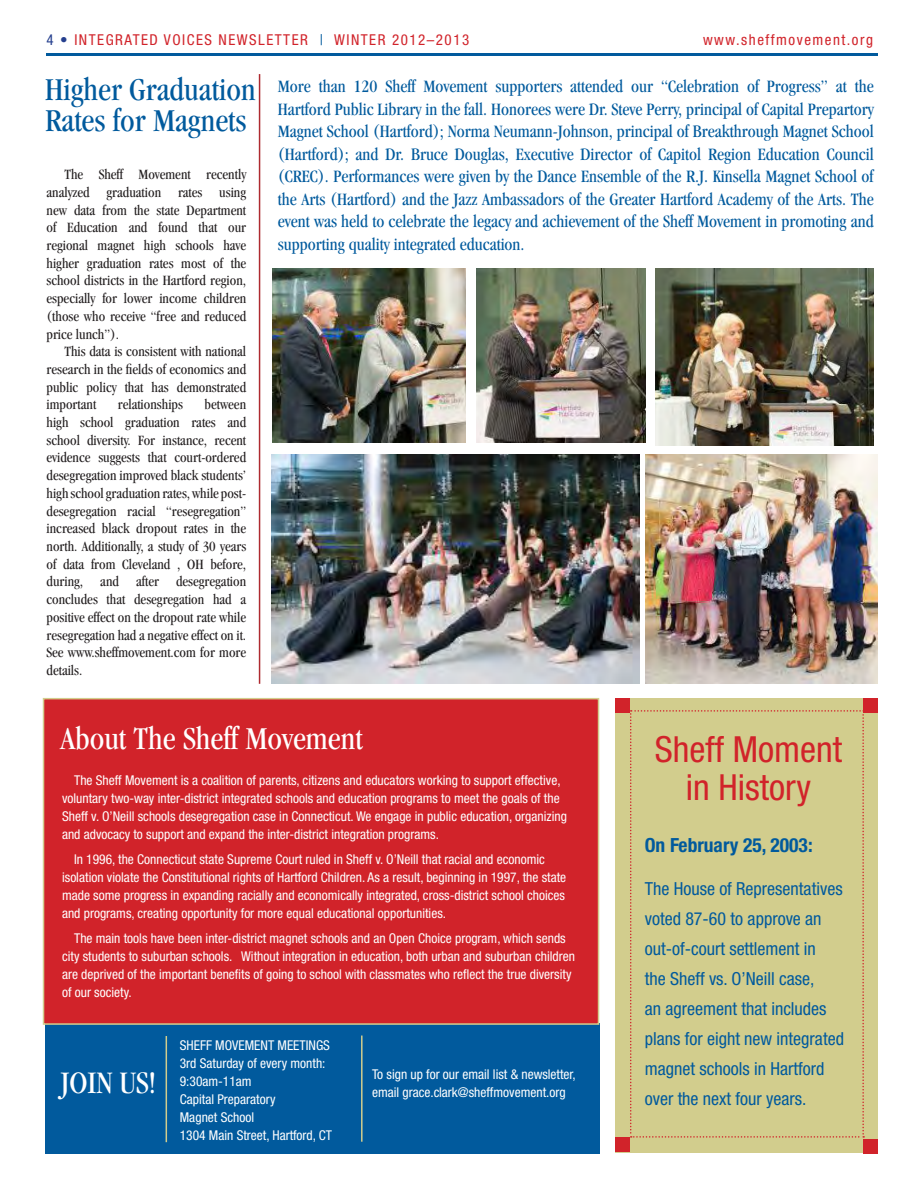
<style>
.page{position:relative;width:918px;height:1187px;background:#fff}
.page>*{position:absolute;margin:0;border:0;box-sizing:border-box;transform-origin:0 0}
.t1{font:condensed 36px/37.5px "Helvetica Neue";color:#d1232a;text-align:center}
.t2{font:condensed 33px/31px "Garamond";color:#015a9d}
.t3{font:condensed 33px "Garamond";color:#fff}
.t4{font:condensed 32.4px "Garamond";color:#fff}
.t5{font:700 condensed 19.5px "Helvetica Neue";color:#015a9d}
.t6{font:condensed 18px/22.5px "Garamond";color:#015a9d;text-align:justify}
.t7{font:condensed 18px/30px "Helvetica Neue";color:#015a9d}
.t8{font:condensed 15px "Helvetica Neue";letter-spacing:.1em;color:#d1232a}
.t9{font:condensed 14.7px/17.7px "Garamond";color:#231f20;text-align:justify}
.t10{font:condensed 13.5px/18px "Helvetica Neue";color:#fff}
.s1{color:#253f8e}
.s2{color:#015a9d}
</style>
<div class="page">
<hr style="left:46px;top:53px;width:832px;height:3px;background:#015a9d">
<div style="left:45px;top:1023px;width:554px;height:130px;background:#015a9d"></div>
<hr style="left:166px;top:1036px;width:1px;height:106px;background:#d2cd8d">
<hr style="left:361px;top:1035px;width:2px;height:106px;background:#d2cd8d">
<div style="left:43px;top:698px;width:556px;height:326px;background:#d1232a;border:2px solid #d2cd8d"></div>
<div style="left:616px;top:698px;width:262px;height:454px;background:#d2cd8d"></div>
<img style="left:272px;top:268px;width:194px;height:174px">
<img style="left:476px;top:268px;width:169px;height:174px">
<img style="left:655px;top:268px;width:219px;height:177px">
<img style="left:645px;top:454px;width:233px;height:230px">
<img style="left:271px;top:454px;width:369px;height:230px">
<hr style="left:259px;top:74px;width:1px;height:610px;background:#ae2a30">
<svg style="left:630px;top:710px;width:234px;height:427px"></svg>
<div style="left:616px;top:1137px;width:14px;height:15px;background:#d1232a"></div>
<div style="left:863px;top:1139px;width:15px;height:14px;background:#d1232a"></div>
<div style="left:616px;top:698px;width:14px;height:14px;background:#d1232a"></div>
<div style="left:863px;top:698px;width:15px;height:14px;background:#d1232a"></div>
<p class="t8" style="left:46px;top:31px;width:424px"><span class="s1">4 •</span> INTEGRATED VOICES NEWSLETTER <span class="s2">|</span> WINTER 2012–2013</p>
<p class="t8" style="left:703px;top:31px;width:171px">www.sheffmovement.org</p>
<p class="t2" style="left:45px;top:73px;width:212px">Higher Graduation<br>Rates for Magnets</p>
<p class="t9" style="left:46px;top:165px;width:201px;text-indent:18px">The Sheff Movement recently analyzed graduation rates using new data from the state Department of Education and found that our regional magnet high schools have higher graduation rates most of the school districts in the Hartford region, especially for lower income children (those who receive “free and reduced price lunch”).</p>
<p class="t9" style="left:46px;top:342px;width:201px;text-indent:18px">This data is consistent with national research in the fields of economics and public policy that has demonstrated important</p>
<p class="t9" style="left:46px;top:396px;width:201px;text-indent:158px">between high school graduation rates and school diversity. For instance, recent evidence suggests that court-ordered desegregation improved black students’ high school graduation rates, while post&shy;desegregation racial “resegregation” increased black dropout rates in the north. Additionally, a study of 30 years of data from Cleveland , OH before, during, and after desegregation concludes that desegregation had a positive effect on the dropout rate while resegregation had a negative effect on it.<br>See www.sheffmovement.com for more details.</p>
<p class="t9" style="left:118px;top:396px;width:67px">relationships</p>
<p class="t6" style="left:278px;top:75px;width:598px">More than 120 Sheff Movement supporters attended our “Celebration of Progress” at the Hartford Public Library in the fall. Honorees were Dr. Steve Perry, principal of Capital Prepartory Magnet School (Hartford); Norma Neumann-Johnson, principal of Breakthrough Magnet School (Hartford); and Dr. Bruce Douglas, Executive Director of Capitol Region Education Council (CREC). Performances were given by the Dance Ensemble of the R.J. Kinsella Magnet School of the Arts (Hartford) and the Jazz Ambassadors of the Greater Hartford Academy of the Arts. The event was held to celebrate the legacy and achievement of the Sheff Movement in promoting and supporting quality integrated education.</p>
<p class="t3" style="left:60px;top:720px;width:304px">About The Sheff Movement</p>
<p class="t10" style="left:62px;top:771px;width:506px;text-indent:12px">The Sheff Movement is a coalition of parents, citizens and educators working to support effective, voluntary two-way inter-district integrated schools and education programs to meet the goals of the Sheff v. O’Neill schools desegregation case in Connecticut. We engage in public education, organizing and advocacy to support and expand the inter-district integration programs.</p>
<p class="t10" style="left:62px;top:850px;width:506px;text-indent:12px">In 1996, the Connecticut state Supreme Court ruled in Sheff v. O’Neill that racial and economic isolation violate the Constitutional rights of Hartford Children. As a result, beginning in 1997, the state made some progress in expanding racially and economically integrated, cross-district school choices and programs, creating opportunity for more equal educational opportunities.</p>
<p class="t10" style="left:62px;top:928px;width:514px;text-indent:12px">The main tools have been inter-district magnet schools and an Open Choice program, which sends city students to suburban schools. Without integration in education, both urban and suburban children are deprived of the important benefits of going to school with classmates who reflect the true diversity of our society.</p>
<p class="t4" style="left:60px;top:1065px;width:97px">JOIN US!</p>
<p class="t10" style="left:180px;top:1035px;width:152px">SHEFF MOVEMENT MEETINGS</p>
<p class="t10" style="left:180px;top:1053px;width:147px">3rd Saturday of every month:</p>
<p class="t10" style="left:180px;top:1071px;width:73px">9:30am-11am</p>
<p class="t10" style="left:180px;top:1089px;width:97px">Capital Preparatory</p>
<p class="t10" style="left:180px;top:1107px;width:76px">Magnet School</p>
<p class="t10" style="left:180px;top:1125px;width:154px">1304 Main Street, Hartford, CT</p>
<p class="t10" style="left:372px;top:1064px;width:205px">To sign up for our email list &amp; newsletter,</p>
<p class="t10" style="left:372px;top:1082px;width:195px">email grace.clark@sheffmovement.org</p>
<p class="t1" style="left:655px;top:730px;width:189px">Sheff Moment in History</p>
<p class="t5" style="left:645px;top:833px;width:169px">On February 25, 2003:</p>
<p class="t7" style="left:645px;top:873px;width:201px">The House of Representatives voted 87-60 to approve an out-of-court settlement in<br>the Sheff vs. O’Neill case,<br>an agreement that includes plans for eight new integrated magnet schools in Hartford over the next four years.</p>
</div>
